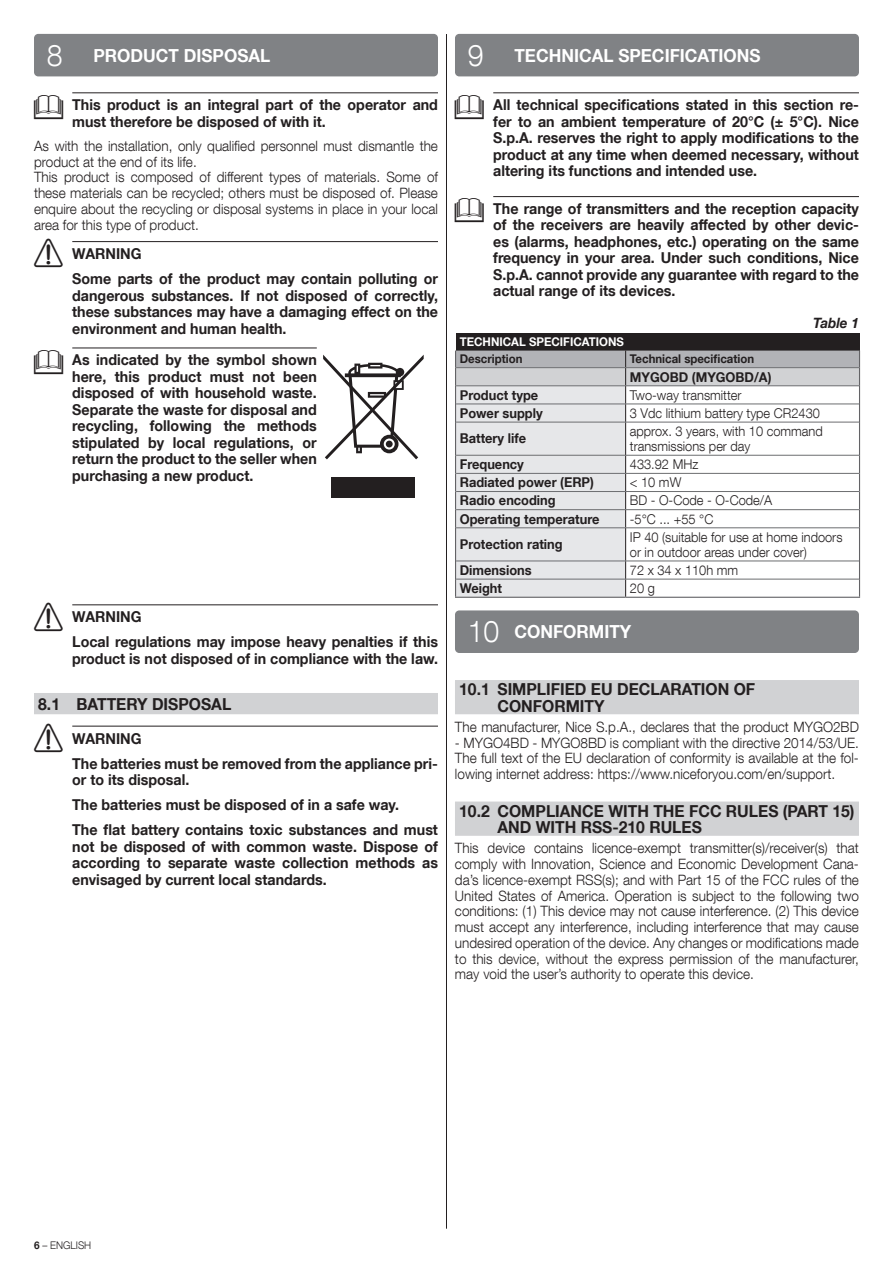
<style>
.page{position:relative;width:893px;height:1263px;background:#fff}
.page>*{position:absolute;margin:0;border:0;box-sizing:border-box;transform-origin:0 0}
.t1{font:700 18px "Helvetica Neue LT Com";color:#fff;scale:.95 1}
.t2{font:700 16.5px/16.5px "Helvetica Neue LT Com";color:#231f20;scale:.95 1}
.t3{font:700 15px/16.5px "Helvetica Neue LT Com";color:#231f20;scale:.95 1}
.t4{font:300 14.25px/15.8px "Helvetica Neue LT Com";color:#231f20;text-align:justify;scale:.95 1}
.t5{font:italic 700 14.25px "Helvetica Neue LT Com";color:#231f20;scale:.95 1}
.t6{font:300 13.5px/15px "Helvetica Neue LT Com";color:#231f20;scale:.95 1}
.t7{font:700 13.5px "Helvetica Neue LT Com";color:#231f20;scale:.95 1}
.t8{font:700 12px "Helvetica Neue LT Com";color:#231f20;scale:.95 1}
.t9{font:700 12px "Helvetica Neue LT Com";color:#fff;scale:.95 1}
.t10{font:300 10.5px "Helvetica Neue LT Com";color:#231f20;scale:.95 1}
.s1{font-weight:300;font-size:30px}
.s2{font-family:"NICE Simboli";font-weight:400;font-size:28.5px}
.s3{font-weight:700}
</style>
<div class="page">
<hr style="left:72px;top:92px;width:366px;height:1px;background:#231f20">
<hr style="left:72px;top:241px;width:366px;height:1px;background:#231f20">
<hr style="left:72px;top:604px;width:366px;height:1px;background:#231f20">
<div style="left:34px;top:695px;width:404px;height:19px;background:#d1d2d4"></div>
<div style="left:34px;top:693px;width:404px;height:19px;background:#d1d2d4"></div>
<hr style="left:72px;top:726px;width:366px;height:1px;background:#231f20">
<div style="left:34px;top:34px;width:404px;height:42px;background:#808285;border-radius:4px"></div>
<hr style="left:72px;top:348px;width:245px;height:1px;background:#231f20">
<div style="left:332px;top:477px;width:83px;height:20px;background:#231f20"></div>
<svg style="left:323px;top:355px;width:101px;height:104px"></svg>
<hr style="left:446px;top:34px;width:1px;height:1195px;background:#231f20">
<hr style="left:493px;top:92px;width:366px;height:1px;background:#231f20">
<hr style="left:493px;top:196px;width:366px;height:1px;background:#231f20">
<div style="left:455px;top:680px;width:404px;height:19px;background:#d1d2d4"></div>
<div style="left:455px;top:695px;width:404px;height:19px;background:#d1d2d4"></div>
<div style="left:455px;top:801px;width:404px;height:20px;background:#d1d2d4"></div>
<div style="left:455px;top:816px;width:404px;height:20px;background:#d1d2d4"></div>
<div style="left:455px;top:34px;width:404px;height:42px;background:#808285;border-radius:4px"></div>
<div style="left:456px;top:333px;width:403px;height:18px;background:#231f20"></div>
<hr style="left:455px;top:597px;width:171px;height:1px;background:#636366">
<hr style="left:626px;top:597px;width:234px;height:1px;background:#636366">
<svg style="left:455px;top:351px;width:405px;height:246px"></svg>
<hr style="left:456px;top:367px;width:170px;height:1px;background:#6c6d70">
<hr style="left:626px;top:367px;width:233px;height:1px;background:#6c6d70">
<hr style="left:456px;top:386px;width:170px;height:1px;background:#6c6d70">
<hr style="left:626px;top:386px;width:233px;height:1px;background:#6c6d70">
<hr style="left:456px;top:404px;width:170px;height:1px;background:#6c6d70">
<hr style="left:626px;top:404px;width:233px;height:1px;background:#6c6d70">
<hr style="left:456px;top:422px;width:170px;height:1px;background:#6c6d70">
<hr style="left:626px;top:422px;width:233px;height:1px;background:#6c6d70">
<hr style="left:456px;top:455px;width:170px;height:1px;background:#6c6d70">
<hr style="left:626px;top:455px;width:233px;height:1px;background:#6c6d70">
<hr style="left:456px;top:473px;width:170px;height:1px;background:#6c6d70">
<hr style="left:626px;top:473px;width:233px;height:1px;background:#6c6d70">
<hr style="left:456px;top:491px;width:170px;height:1px;background:#6c6d70">
<hr style="left:626px;top:491px;width:233px;height:1px;background:#6c6d70">
<hr style="left:456px;top:509px;width:170px;height:1px;background:#6c6d70">
<hr style="left:626px;top:509px;width:233px;height:1px;background:#6c6d70">
<hr style="left:456px;top:527px;width:170px;height:1px;background:#6c6d70">
<hr style="left:626px;top:527px;width:233px;height:1px;background:#6c6d70">
<hr style="left:456px;top:561px;width:170px;height:1px;background:#6c6d70">
<hr style="left:626px;top:561px;width:233px;height:1px;background:#6c6d70">
<hr style="left:456px;top:579px;width:170px;height:1px;background:#6c6d70">
<hr style="left:626px;top:579px;width:233px;height:1px;background:#6c6d70">
<div style="left:455px;top:610px;width:404px;height:43px;background:#808285;border-radius:4px"></div>
<p class="t1" style="left:47px;top:44px;width:237px"><span class="s1">8</span> PRODUCT DISPOSAL</p>
<p class="t3" style="left:72px;top:96px;width:386px;text-indent:-38px"><span class="s2">L</span> This product is an integral part of the operator and must therefore be disposed of with it.</p>
<p class="t4" style="left:34px;top:138px;width:427px;text-align:left">As with the installation, only qualified personnel must dismantle the product at the end of its life.<br>This product is composed of different types of materials. Some of these materials can be recycled; others must be disposed of. Please enquire about the recycling or disposal systems in place in your local area for this type of product.</p>
<p class="t3" style="left:72px;top:241px;width:386px;line-height:25px;text-indent:-38px"><span class="s2">A</span> WARNING<br>Some parts of the product may contain polluting or</p>
<p class="t3" style="left:72px;top:286px;width:386px;text-align:justify">dangerous substances. If not disposed of correctly, these substances may have a damaging effect on the environment and human health.</p>
<p class="t3" style="left:72px;top:351px;width:259px;text-align:justify;text-indent:-38px"><span class="s2">L</span> As indicated by the symbol shown here, this product must not been disposed of with household waste.<br>Separate the waste for disposal and recycling, following the methods stipulated by local regulations, or return the product to the seller when purchasing a new product.</p>
<p class="t3" style="left:72px;top:604px;width:386px;line-height:25px;text-indent:-38px"><span class="s2">A</span> WARNING<br>Local regulations may impose heavy penalties if this</p>
<p class="t3" style="left:72px;top:650px;width:386px">product is not disposed of in compliance with the law.</p>
<p class="t2" style="left:38px;top:695px;width:205px">8.1 BATTERY DISPOSAL</p>
<p class="t3" style="left:72px;top:725px;width:386px;line-height:25px;text-indent:-38px"><span class="s2">A</span> WARNING<br>The batteries must be removed from the appliance pri-</p>
<p class="t3" style="left:72px;top:767px;width:386px;line-height:25px">or to its disposal.<br>The batteries must be disposed of in a safe way.<br>The flat battery contains toxic substances and must</p>
<p class="t3" style="left:72px;top:837px;width:386px;text-align:justify">not be disposed of with common waste. Dispose of according to separate waste collection methods as envisaged by current local standards.</p>
<p class="t1" style="left:468px;top:44px;width:310px"><span class="s1">9</span> TECHNICAL SPECIFICATIONS</p>
<p class="t3" style="left:493px;top:96px;width:386px;text-align:justify;text-indent:-38px"><span class="s2">L</span> All technical specifications stated in this section re&shy;fer to an ambient temperature of 20°C (± 5°C). Nice S.p.A. reserves the right to apply modifications to the product at any time when deemed necessary, without altering its functions and intended use.</p>
<p class="t3" style="left:493px;top:200px;width:386px;text-align:justify;text-indent:-38px"><span class="s2">L</span> The range of transmitters and the reception capacity of the receivers are heavily affected by other devic&shy;es (alarms, headphones, etc.) operating on the same frequency in your area. Under such conditions, Nice S.p.A. cannot provide any guarantee with regard to the actual range of its devices.</p>
<p class="t5" style="left:813px;top:314px;width:50px">Table 1</p>
<p class="t9" style="left:460px;top:334px;width:174px">TECHNICAL SPECIFICATIONS</p>
<p class="t8" style="left:460px;top:352px;width:67px">Description</p>
<p class="t8" style="left:630px;top:352px;width:132px">Technical specification</p>
<p class="t7" style="left:630px;top:368px;width:151px">MYGOBD (MYGOBD/A)</p>
<p class="t7" style="left:460px;top:386px;width:84px">Product type</p>
<p class="t6" style="left:630px;top:387px;width:119px">Two-way transmitter</p>
<p class="t7" style="left:460px;top:404px;width:89px">Power supply</p>
<p class="t6" style="left:630px;top:405px;width:202px">3 Vdc lithium battery type CR2430</p>
<p class="t7" style="left:460px;top:430px;width:71px">Battery life</p>
<p class="t6" style="left:630px;top:423px;width:205px">approx. 3 years, with 10 command transmissions per day</p>
<p class="t7" style="left:460px;top:456px;width:69px">Frequency</p>
<p class="t6" style="left:630px;top:456px;width:74px">433.92 MHz</p>
<p class="t7" style="left:460px;top:474px;width:143px">Radiated power (ERP)</p>
<p class="t6" style="left:630px;top:475px;width:56px">&lt; 10 mW</p>
<p class="t7" style="left:460px;top:492px;width:102px">Radio encoding</p>
<p class="t6" style="left:630px;top:493px;width:151px">BD - O-Code - O-Code/A</p>
<p class="t7" style="left:460px;top:510px;width:148px">Operating temperature</p>
<p class="t6" style="left:630px;top:511px;width:89px">-5°C ... +55 °C</p>
<p class="t7" style="left:460px;top:536px;width:110px">Protection rating</p>
<p class="t6" style="left:630px;top:529px;width:225px">IP 40 (suitable for use at home indoors or in outdoor areas under cover)</p>
<p class="t7" style="left:460px;top:561px;width:77px">Dimensions</p>
<p class="t6" style="left:630px;top:562px;width:116px">72 x 34 x 110h mm</p>
<p class="t7" style="left:460px;top:580px;width:46px">Weight</p>
<p class="t6" style="left:630px;top:580px;width:28px">20 g</p>
<p class="t1" style="left:468px;top:620px;width:174px"><span class="s1">10</span> CONFORMITY</p>
<p class="t2" style="left:497px;top:681px;width:273px;text-indent:-38px">10.1 SIMPLIFIED EU DECLARATION OF<br>CONFORMITY</p>
<p class="t4" style="left:455px;top:718px;width:427px">The manufacturer, Nice S.p.A., declares that the product MYGO2BD</p>
<p class="t4" style="left:455px;top:734px;width:427px">- MYGO4BD - MYGO8BD is compliant with the directive 2014/53/UE.<br>The full text of the EU declaration of conformity is available at the fol&shy;lowing internet address: https://www.niceforyou.com/en/support.</p>
<p class="t2" style="left:497px;top:802px;width:377px;text-indent:-38px">10.2 COMPLIANCE WITH THE FCC RULES (PART 15)<br>AND WITH RSS-210 RULES</p>
<p class="t4" style="left:455px;top:840px;width:427px">This device contains licence-exempt transmitter(s)/receiver(s) that comply with Innovation, Science and Economic Development Cana&shy;da’s licence-exempt RSS(s); and with Part 15 of the FCC rules of the United States of America. Operation is subject to the following two conditions: (1) This device may not cause interference. (2) This device must accept any interference, including interference that may cause undesired operation of the device. Any changes or modifications made to this device, without the express permission of the manufacturer, may void the user’s authority to operate this device.</p>
<p class="t10" style="left:34px;top:1239px;width:62px"><span class="s3">6</span> – ENGLISH</p>
</div>
